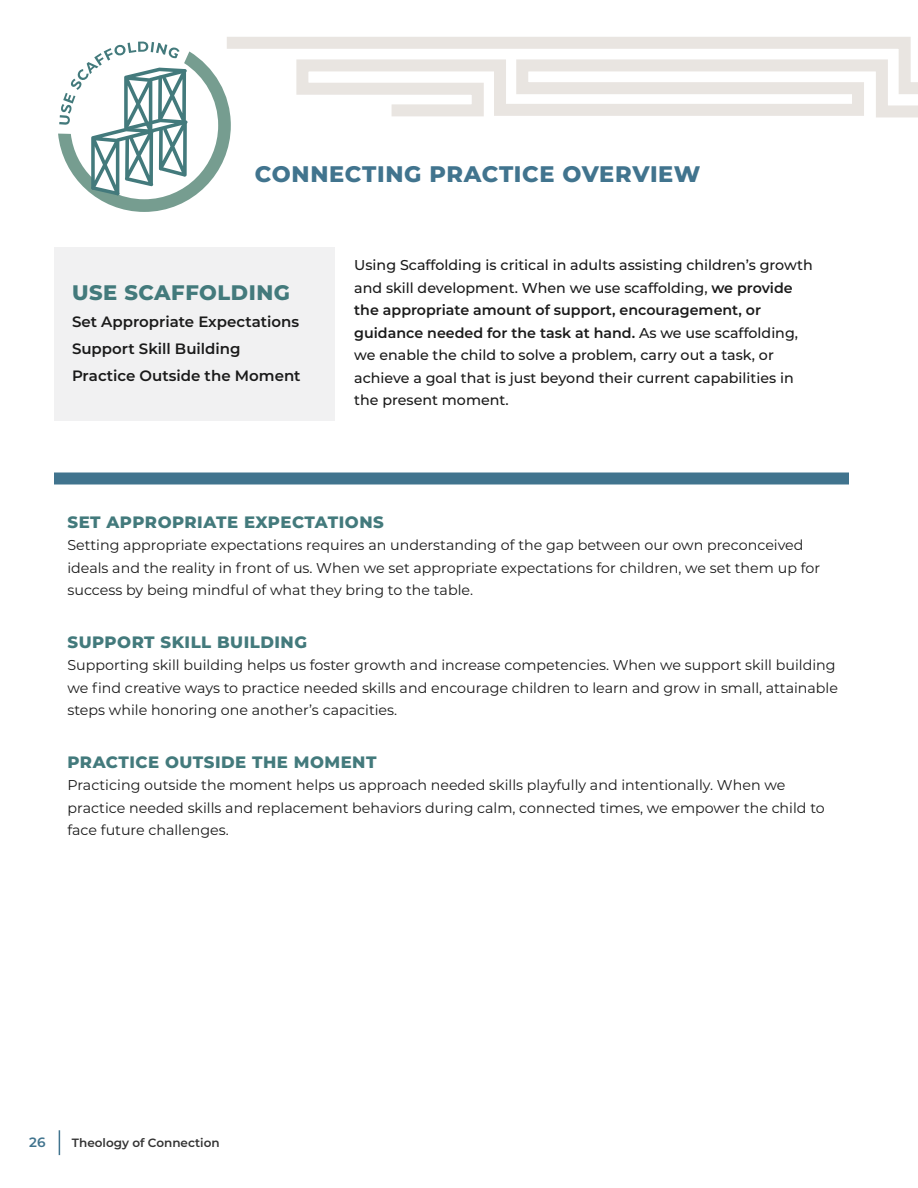
<style>
.page{position:relative;width:918px;height:1188px;background:#fff}
.page>*{position:absolute;margin:0;border:0;box-sizing:border-box;transform-origin:0 0}
.t1{font:800 22.5px "Montserrat";letter-spacing:.03em;color:#41748e}
.t2{font:800 21px "Montserrat";letter-spacing:.025em;color:#437a7c}
.t3{font:800 16.5px "Montserrat";letter-spacing:.03em;color:#437a7c}
.t4{font:600 15px/27px "Montserrat";color:#1a1a1a}
.t5{font:14.25px/22.5px "Montserrat";color:#1a1a1a}
.t6{font:500 14.25px/22.5px "Montserrat";color:#1a1a1a}
.t7{font:600 13.5px "Montserrat";color:#41748e}
.t8{font:600 12px "Montserrat";color:#333}
.s1{font-weight:600}
</style>
<div class="page">
<svg style="left:59px;top:1130px;width:1px;height:25px"></svg>
<div style="left:54px;top:247px;width:281px;height:174px;background:#f1f1f2"></div>
<div style="left:54px;top:472px;width:795px;height:12px;background:#41748e"></div>
<svg style="left:391px;top:100px;width:527px;height:18px"></svg>
<svg style="left:227px;top:37px;width:691px;height:63px"></svg>
<svg style="left:58px;top:42px;width:173px;height:170px"></svg>
<h1 class="t1" style="left:255px;top:158px;width:447px">CONNECTING PRACTICE OVERVIEW</h1>
<h2 class="t2" style="left:72px;top:278px;width:219px">USE SCAFFOLDING</h2>
<p class="t4" style="left:72px;top:308px;width:230px">Set Appropriate Expectations<br>Support Skill Building<br>Practice Outside the Moment</p>
<p class="t6" style="left:354px;top:253px;width:460px">Using Scaffolding is critical in adults assisting children’s growth and skill development. When we use scaffolding, <span class="s1">we provide the appropriate amount of support, encouragement, or guidance needed for the task at hand.</span> As we use scaffolding, we enable the child to solve a problem, carry out a task, or achieve a goal that is just beyond their current capabilities in the present moment.</p>
<p class="t3" style="left:68px;top:510px;width:318px">SET APPROPRIATE EXPECTATIONS</p>
<p class="t5" style="left:68px;top:533px;width:754px">Setting appropriate expectations requires an understanding of the gap between our own preconceived ideals and the reality in front of us. When we set appropriate expectations for children, we set them up for success by being mindful of what they bring to the table.</p>
<p class="t3" style="left:68px;top:630px;width:241px">SUPPORT SKILL BUILDING</p>
<p class="t5" style="left:68px;top:653px;width:772px">Supporting skill building helps us foster growth and increase competencies. When we support skill building we find creative ways to practice needed skills and encourage children to learn and grow in small, attainable steps while honoring one another’s capacities.</p>
<p class="t3" style="left:68px;top:750px;width:311px">PRACTICE OUTSIDE THE MOMENT</p>
<p class="t5" style="left:68px;top:773px;width:759px">Practicing outside the moment helps us approach needed skills playfully and intentionally. When we practice needed skills and replacement behaviors during calm, connected times, we empower the child to face future challenges.</p>
<p class="t7" style="left:29px;top:1133px;width:18px">26</p>
<p class="t8" style="left:72px;top:1134px;width:149px">Theology of Connection</p>
</div>
